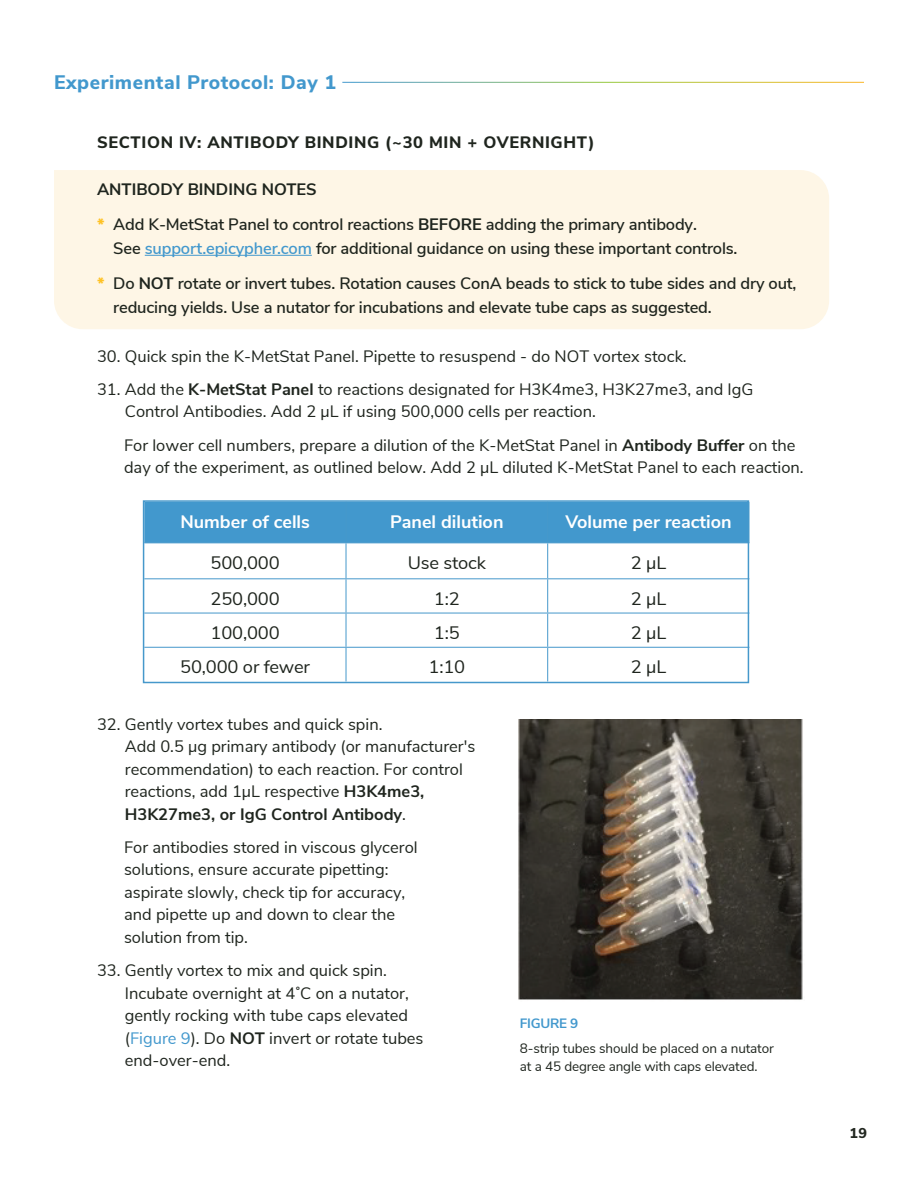
<style>
.page{position:relative;width:918px;height:1188px;background:#fff}
.page>*{position:absolute;margin:0;border:0;box-sizing:border-box;transform-origin:0 0}
.t1{font:800 19.5px "Nunito Sans";letter-spacing:.03em;color:#4298cd}
.t2{font:18px "Nunito Sans";letter-spacing:-.01em;color:#1f251e}
.t3{font:700 18px "Nunito Sans";color:#fff}
.t4{font:16.5px/22.5px "Nunito Sans";color:#1f251e}
.t5{font:600 16.5px/24px "Nunito Sans";letter-spacing:-.01em;color:#1f251e}
.t6{font:800 16.5px "Nunito Sans";letter-spacing:.04em;color:#1f251e}
.t7{font:700 16.5px "Nunito Sans";color:#1f251e}
.t8{font:800 14.25px "Nunito Sans";color:#222720}
.t9{font:13.5px/18px "Nunito Sans";letter-spacing:-.01em;color:#1f251e}
.t10{font:700 13.5px "Nunito Sans";letter-spacing:-.02em;color:#4298cd}
.s1{font-weight:800;color:#fec224}
.s2{font-weight:700}
.s3{color:#4298cd}
</style>
<div class="page">
<div style="left:54px;top:170px;width:775px;height:159px;background:#fef6e6"></div>
<hr style="left:145px;top:255px;width:167px;height:1px;background:#4298cd">
<div style="left:146px;top:503px;width:600px;height:39px;background:#4298cd"></div>
<hr style="left:346px;top:543px;width:1px;height:35px;background:#4698cb">
<hr style="left:547px;top:543px;width:1px;height:35px;background:#4698cb">
<hr style="left:144px;top:578px;width:202px;height:1px;background:#4698cb">
<hr style="left:346px;top:578px;width:202px;height:1px;background:#4698cb">
<hr style="left:346px;top:579px;width:1px;height:34px;background:#4698cb">
<hr style="left:548px;top:578px;width:201px;height:1px;background:#4698cb">
<hr style="left:547px;top:579px;width:1px;height:34px;background:#4698cb">
<hr style="left:144px;top:613px;width:202px;height:1px;background:#4698cb">
<hr style="left:346px;top:613px;width:202px;height:1px;background:#4698cb">
<hr style="left:346px;top:614px;width:1px;height:33px;background:#4698cb">
<hr style="left:548px;top:613px;width:201px;height:1px;background:#4698cb">
<hr style="left:547px;top:614px;width:1px;height:33px;background:#4698cb">
<hr style="left:144px;top:647px;width:202px;height:1px;background:#4698cb">
<hr style="left:346px;top:647px;width:202px;height:1px;background:#4698cb">
<hr style="left:346px;top:648px;width:1px;height:33px;background:#4698cb">
<hr style="left:548px;top:647px;width:201px;height:1px;background:#4698cb">
<hr style="left:547px;top:648px;width:1px;height:33px;background:#4698cb">
<hr style="left:346px;top:502px;width:1px;height:40px;background:#4698cb">
<hr style="left:547px;top:502px;width:1px;height:40px;background:#4698cb">
<hr style="left:144px;top:542px;width:202px;height:1px;background:#4698cb">
<hr style="left:346px;top:542px;width:202px;height:1px;background:#4698cb">
<hr style="left:548px;top:542px;width:201px;height:1px;background:#4698cb">
<div style="left:143px;top:500px;width:606px;height:183px;border:2px solid #4698cb"></div>
<img style="left:518px;top:719px;width:285px;height:281px">
<p class="t1" style="left:54px;top:68px;width:284px">Experimental Protocol: Day 1</p>
<p class="t6" style="left:97px;top:130px;width:499px">SECTION IV: ANTIBODY BINDING (~30 MIN + OVERNIGHT)</p>
<p class="t7" style="left:97px;top:177px;width:221px">ANTIBODY BINDING NOTES</p>
<p class="t5" style="left:113px;top:211px;width:626px;text-indent:-16px"><span class="s1">*</span> Add K-MetStat Panel to control reactions <span class="s2">BEFORE</span> adding the primary antibody.<br>See <span class="s3">support.epicypher.com</span> for additional guidance on using these important controls.</p>
<p class="t5" style="left:113px;top:270px;width:685px;text-indent:-16px"><span class="s1">*</span> Do <span class="s2">NOT</span> rotate or invert tubes. Rotation causes ConA beads to stick to tube sides and dry out, reducing yields. Use a nutator for incubations and elevate tube caps as suggested.</p>
<p class="t4" style="left:97px;top:344px;width:591px">30. Quick spin the K-MetStat Panel. Pipette to resuspend - do NOT vortex stock.</p>
<p class="t4" style="left:125px;top:377px;width:630px;text-indent:-28px">31. Add the <span class="s2">K-MetStat Panel</span> to reactions designated for H3K4me3, H3K27me3, and IgG<br>Control Antibodies. Add 2 µL if using 500,000 cells per reaction.</p>
<p class="t4" style="left:124px;top:433px;width:681px">For lower cell numbers, prepare a dilution of the K-MetStat Panel in <span class="s2">Antibody Buffer</span> on the day of the experiment, as outlined below. Add 2 µL diluted K-MetStat Panel to each reaction.</p>
<p class="t3" style="left:180px;top:509px;width:131px">Number of cells</p>
<p class="t3" style="left:390px;top:509px;width:115px">Panel dilution</p>
<p class="t3" style="left:565px;top:509px;width:168px">Volume per reaction</p>
<p class="t2" style="left:211px;top:550px;width:71px">500,000</p>
<p class="t2" style="left:408px;top:550px;width:80px">Use stock</p>
<p class="t2" style="left:631px;top:550px;width:37px">2 µL</p>
<p class="t2" style="left:211px;top:586px;width:71px">250,000</p>
<p class="t2" style="left:434px;top:586px;width:27px">1:2</p>
<p class="t2" style="left:631px;top:586px;width:37px">2 µL</p>
<p class="t2" style="left:211px;top:620px;width:71px">100,000</p>
<p class="t2" style="left:434px;top:620px;width:27px">1:5</p>
<p class="t2" style="left:631px;top:620px;width:37px">2 µL</p>
<p class="t2" style="left:180px;top:654px;width:131px">50,000 or fewer</p>
<p class="t2" style="left:429px;top:654px;width:38px">1:10</p>
<p class="t2" style="left:631px;top:654px;width:37px">2 µL</p>
<p class="t4" style="left:125px;top:712px;width:352px;text-indent:-28px">32. Gently vortex tubes and quick spin.<br>Add 0.5 µg primary antibody (or manufacturer's recommendation) to each reaction. For control reactions, add 1µL respective <span class="s2">H3K4me3, H3K27me3, or IgG Control Antibody</span>.</p>
<p class="t4" style="left:124px;top:835px;width:295px">For antibodies stored in viscous glycerol solutions, ensure accurate pipetting: aspirate slowly, check tip for accuracy, and pipette up and down to clear the solution from tip.</p>
<p class="t4" style="left:125px;top:958px;width:300px;text-indent:-28px">33. Gently vortex to mix and quick spin.<br>Incubate overnight at 4˚C on a nutator, gently rocking with tube caps elevated (<span class="s3">Figure 9</span>). Do <span class="s2">NOT</span> invert or rotate tubes end-over-end.</p>
<p class="t10" style="left:520px;top:1013px;width:60px">FIGURE 9</p>
<p class="t9" style="left:520px;top:1038px;width:255px">8-strip tubes should be placed on a nutator at a 45 degree angle with caps elevated.</p>
<p class="t8" style="left:849px;top:1123px;width:19px">19</p>
</div>
